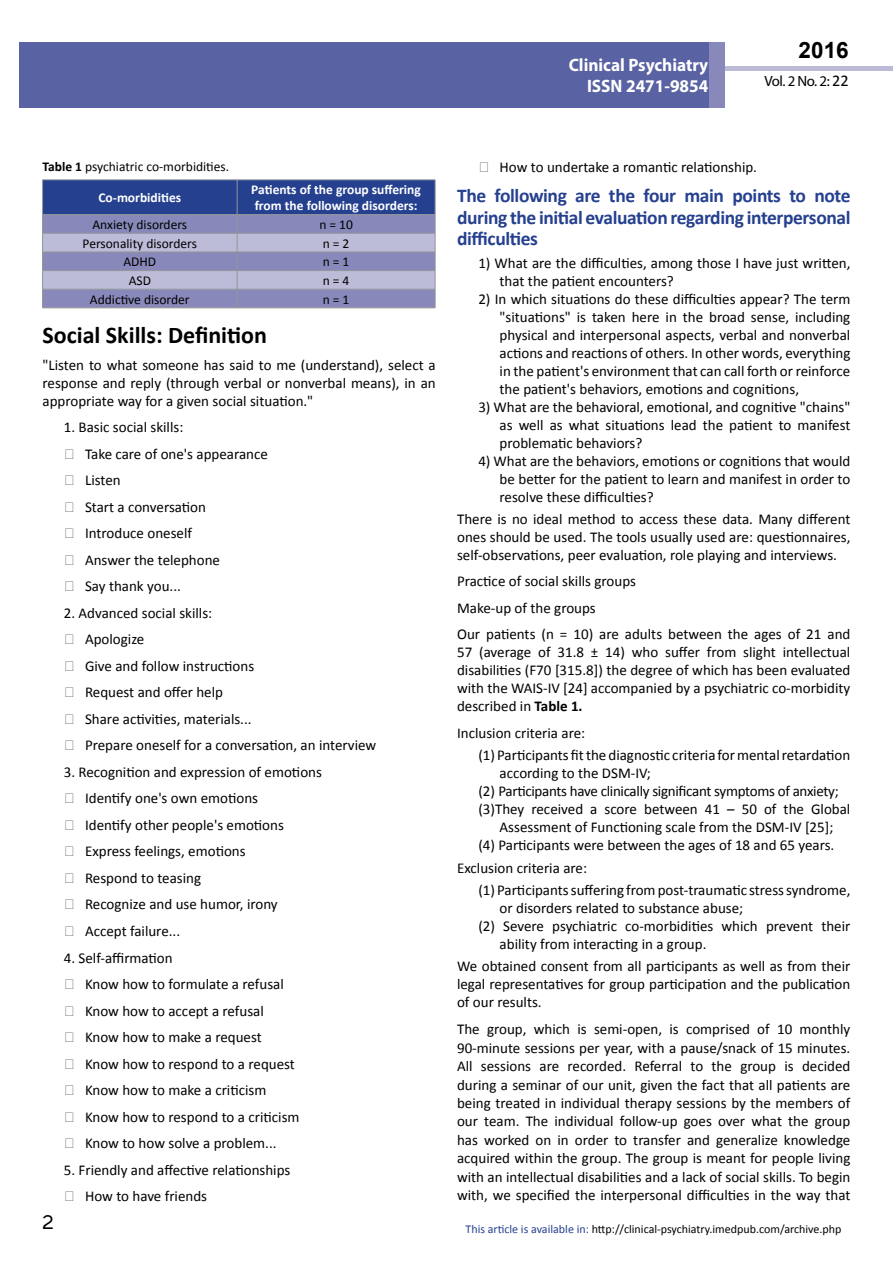
<style>
.page{position:relative;width:893px;height:1263px;background:#fff}
.page>*{position:absolute;margin:0;border:0;box-sizing:border-box;transform-origin:0 0}
.t1{font:25.5px "Tunga";color:#000}
.t2{font:700 24px "Calibri";color:#000}
.t3{font:700 22.5px "Arial";color:#000}
.t4{font:700 19.5px/21.5px "Calibri";letter-spacing:-.02em;color:#25408f;text-align:justify}
.t5{font:700 18px/21.6px "Myriad Pro";color:#fff;text-align:right;scale:.96 1}
.t6{font:15px/26.5px "Calibri";color:#000}
.t7{font:15px "Calibri";letter-spacing:-.02em;color:#000}
.t8{font:14.85px "Myriad Pro";color:#000}
.t9{font:13.5px "Calibri";color:#000}
.t10{font:700 13.5px/16.2px "Calibri";color:#fff}
.t11{font:12px "Calibri";color:#000}
.s1{font-family:"Calibri";font-size:16.35px}
.s2{font-weight:700}
.s3{font-family:"Times New Roman"}
.s4{color:#25408f}
</style>
<div class="page">
<div style="left:722px;top:66px;width:171px;height:5px;background:#bcbbd7"></div>
<div style="left:19px;top:42px;width:706px;height:66px;background:#5962a2"></div>
<div style="left:710px;top:42px;width:15px;height:66px;background:#8889ba"></div>
<svg style="left:42px;top:180px;width:394px;height:128px;background:#7d84b5"></svg>
<hr style="left:43px;top:308px;width:194px;height:1px;background:#939598">
<hr style="left:237px;top:308px;width:198px;height:1px;background:#939598">
<p class="t5" style="left:569px;top:53px;width:147px">Clinical Psychiatry<br>ISSN 2471-9854</p>
<h3 class="t3" style="left:799px;top:35px;width:52px">2016</h3>
<p class="t8" style="left:764px;top:72px;width:86px">Vol. 2 No. 2: <span class="s1">22</span></p>
<p class="t9" style="left:43px;top:158px;width:188px"><span class="s2">Table 1</span> psychiatric co-morbidities.</p>
<p class="t10" style="left:98px;top:190px;width:84px">Co-morbidities</p>
<p class="t10" style="left:251px;top:182px;width:171px">Patients of the group suffering from the following disorders:</p>
<p class="t9" style="left:92px;top:216px;width:96px">Anxiety disorders</p>
<p class="t9" style="left:319px;top:216px;width:35px">n = 10</p>
<p class="t9" style="left:83px;top:235px;width:116px">Personality disorders</p>
<p class="t9" style="left:323px;top:235px;width:28px">n = 2</p>
<p class="t9" style="left:123px;top:253px;width:34px">ADHD</p>
<p class="t9" style="left:323px;top:253px;width:28px">n = 1</p>
<p class="t9" style="left:129px;top:272px;width:24px">ASD</p>
<p class="t9" style="left:323px;top:272px;width:28px">n = 4</p>
<p class="t9" style="left:90px;top:291px;width:101px">Addictive disorder</p>
<p class="t9" style="left:323px;top:291px;width:28px">n = 1</p>
<h2 class="t2" style="left:43px;top:320px;width:226px">Social Skills: Definition</h2>
<p class="t6" style="left:43px;top:356px;width:395px;line-height:18px;text-align:justify">"Listen to what someone has said to me (understand), select a response and reply (through verbal or nonverbal means), in an appropriate way for a given social situation."</p>
<p class="t6" style="left:64px;top:414px;width:206px">1. Basic social skills:<br><span class="s3">̆</span> Take care of one's appearance <span class="s3">̆</span> Listen<br><span class="s3">̆</span> Start a conversation<br><span class="s3">̆</span> Introduce oneself<br><span class="s3">̆</span> Answer the telephone<br><span class="s3">̆</span> Say thank you...</p>
<p class="t6" style="left:64px;top:600px;width:314px">2. Advanced social skills:<br><span class="s3">̆</span> Apologize<br><span class="s3">̆</span> Give and follow instructions<br><span class="s3">̆</span> Request and offer help<br><span class="s3">̆</span> Share activities, materials...<br><span class="s3">̆</span> Prepare oneself for a conversation, an interview</p>
<p class="t6" style="left:64px;top:759px;width:260px">3. Recognition and expression of emotions <span class="s3">̆</span> Identify one's own emotions<br><span class="s3">̆</span> Identify other people's emotions<br><span class="s3">̆</span> Express feelings, emotions<br><span class="s3">̆</span> Respond to teasing<br><span class="s3">̆</span> Recognize and use humor, irony<br><span class="s3">̆</span> Accept failure...</p>
<p class="t6" style="left:64px;top:944px;width:237px">4. Self-affirmation<br><span class="s3">̆</span> Know how to formulate a refusal<br><span class="s3">̆</span> Know how to accept a refusal<br><span class="s3">̆</span> Know how to make a request<br><span class="s3">̆</span> Know how to respond to a request <span class="s3">̆</span> Know how to make a criticism<br><span class="s3">̆</span> Know how to respond to a criticism <span class="s3">̆</span> Know to how solve a problem...</p>
<p class="t6" style="left:64px;top:1156px;width:228px">5. Friendly and affective relationships <span class="s3">̆</span> How to have friends</p>
<h1 class="t1" style="left:42px;top:1205px;width:13px">2</h1>
<p class="t6" style="left:478px;top:154px;width:280px"><span class="s3">̆</span> How to undertake a romantic relationship.</p>
<h3 class="t4" style="left:457px;top:185px;width:395px">The following are the four main points to note during the initial evaluation regarding interpersonal difficulties</h3>
<p class="t6" style="left:500px;top:254px;width:352px;line-height:18px;text-indent:-21px">1) What are the difficulties, among those I have just written, that the patient encounters?</p>
<p class="t6" style="left:500px;top:290px;width:352px;line-height:18px;text-align:justify;text-indent:-21px">2) In which situations do these difficulties appear? The term "situations" is taken here in the broad sense, including physical and interpersonal aspects, verbal and nonverbal actions and reactions of others. In other words, everything in the patient's environment that can call forth or reinforce the patient's behaviors, emotions and cognitions,</p>
<p class="t6" style="left:500px;top:398px;width:352px;line-height:18px;text-align:justify;text-indent:-21px">3) What are the behavioral, emotional, and cognitive "chains" as well as what situations lead the patient to manifest problematic behaviors?</p>
<p class="t6" style="left:500px;top:452px;width:352px;line-height:18px;text-align:justify;text-indent:-21px">4) What are the behaviors, emotions or cognitions that would be better for the patient to learn and manifest in order to resolve these difficulties?</p>
<p class="t6" style="left:457px;top:510px;width:395px;line-height:18px;text-align:justify">There is no ideal method to access these data. Many different ones should be used. The tools usually used are: questionnaires, self-observations, peer evaluation, role playing and interviews.</p>
<p class="t6" style="left:457px;top:568px;width:395px">Practice of social skills groups<br>Make-up of the groups<br>Our patients (n = 10) are adults between the ages of 21 and</p>
<p class="t6" style="left:457px;top:643px;width:395px;line-height:18px;text-align:justify">57 (average of 31.8 ± 14) who suffer from slight intellectual disabilities (F70 [315.8]) the degree of which has been evaluated with the WAIS-IV [24] accompanied by a psychiatric co-morbidity described in <span class="s2">Table 1.</span></p>
<p class="t6" style="left:478px;top:722px;width:374px;line-height:22.2px;text-indent:-21px">Inclusion criteria are:<br>(1) Participants fit the diagnostic criteria for mental retardation</p>
<p class="t6" style="left:500px;top:760px;width:153px">according to the DSM-IV;</p>
<p class="t7" style="left:478px;top:782px;width:362px">(2) Participants have clinically significant symptoms of anxiety;</p>
<p class="t6" style="left:478px;top:796px;width:374px">(3)They received a score between 41 – 50 of the Global</p>
<p class="t6" style="left:500px;top:814px;width:335px">Assessment of Functioning scale from the DSM-IV [25];</p>
<p class="t6" style="left:478px;top:832px;width:358px">(4) Participants were between the ages of 18 and 65 years.</p>
<p class="t6" style="left:478px;top:857px;width:374px;line-height:22.2px;text-indent:-21px">Exclusion criteria are:<br>(1) Participants suffering from post-traumatic stress syndrome,</p>
<p class="t6" style="left:500px;top:895px;width:245px">or disorders related to substance abuse;</p>
<p class="t6" style="left:478px;top:913px;width:374px">(2) Severe psychiatric co-morbidities which prevent their</p>
<p class="t6" style="left:500px;top:931px;width:208px">ability from interacting in a group.</p>
<p class="t6" style="left:457px;top:957px;width:395px;line-height:18px;text-align:justify">We obtained consent from all participants as well as from their legal representatives for group participation and the publication of our results.</p>
<p class="t6" style="left:457px;top:1020px;width:395px;line-height:18.5px;text-align:justify">The group, which is semi-open, is comprised of 10 monthly 90-minute sessions per year, with a pause/snack of 15 minutes.<br>All sessions are recorded. Referral to the group is decided during a seminar of our unit, given the fact that all patients are being treated in individual therapy sessions by the members of our team. The individual follow-up goes over what the group has worked on in order to transfer and generalize knowledge acquired within the group. The group is meant for people living with an intellectual disabilities and a lack of social skills. To begin with, we specified the interpersonal difficulties in the way that</p>
<p class="t11" style="left:466px;top:1221px;width:377px"><span class="s4">This article is available in:</span> http://clinical-psychiatry.imedpub.com/archive.php</p>
</div>
